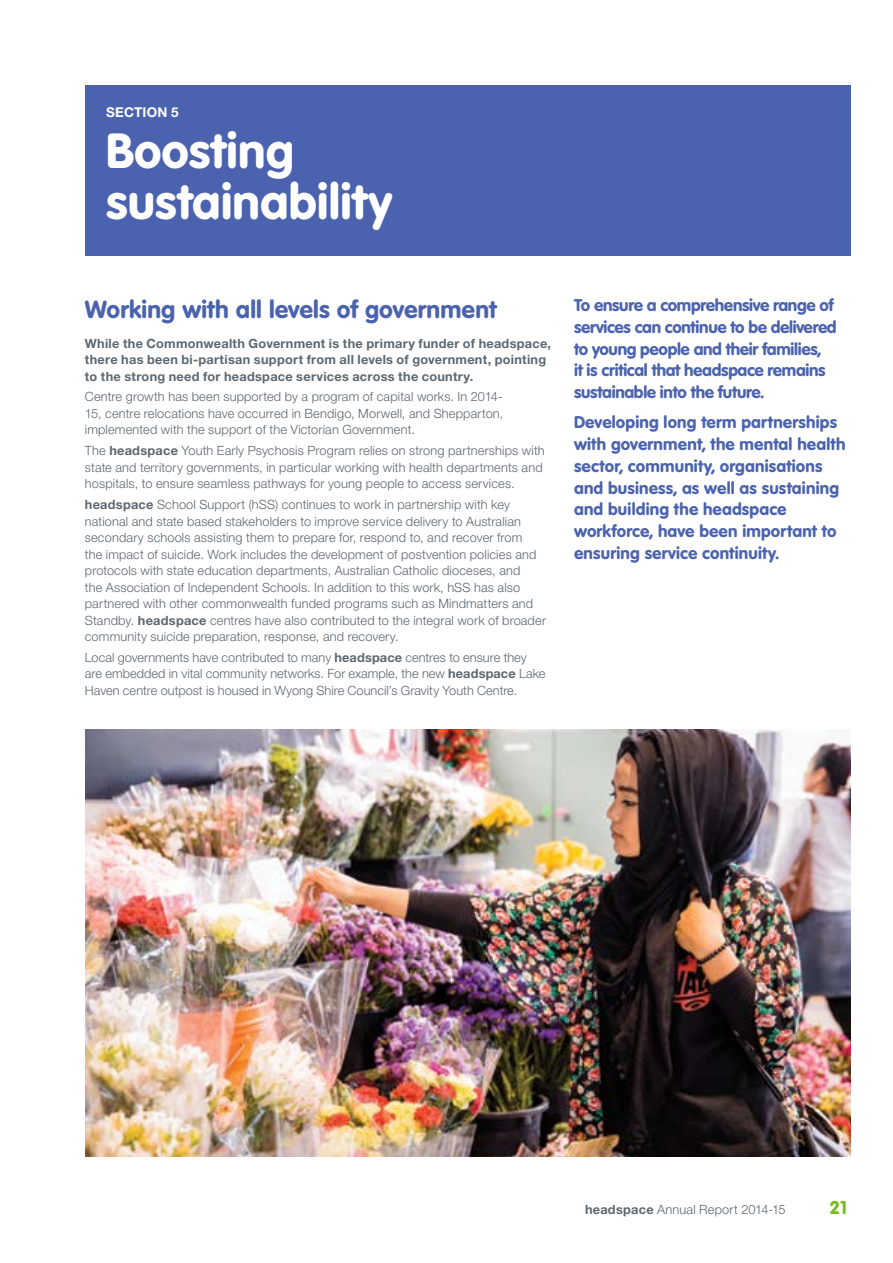
<style>
.page{position:relative;width:893px;height:1263px;background:#fff}
.page>*{position:absolute;margin:0;border:0;box-sizing:border-box;transform-origin:0 0}
.t1{font:700 48px/51px "Volkswagen";letter-spacing:.005em;color:#fff}
.t2{font:700 24px "Volkswagen";letter-spacing:.005em;color:#4b63ae}
.t3{font:700 18px "Volkswagen";color:#77bc1f}
.t4{font:700 16.5px/21.8px "Volkswagen";letter-spacing:.005em;color:#4b63ae}
.t5{font:700 16.5px/21.8px "Volkswagen";letter-spacing:-.02em;color:#4b63ae}
.t6{font:700 13.5px "Helvetica Neue";letter-spacing:.01em;color:#fff}
.t7{font:300 12.75px/16.5px "Helvetica Neue";letter-spacing:.01em;color:#5c676f}
.t8{font:700 12.75px/16.5px "Helvetica Neue";letter-spacing:.02em;color:#5c676f}
.s1{font-weight:700}
</style>
<div class="page">
<div style="left:85px;top:85px;width:765px;height:170px;background:#4b63ae"></div>
<img style="left:85px;top:729px;width:765px;height:428px">
<p class="t6" style="left:106px;top:104px;width:74px">SECTION 5</p>
<h1 class="t1" style="left:106px;top:124px;width:288px">Boosting sustainability</h1>
<h2 class="t2" style="left:85px;top:295px;width:413px">Working with all levels of government</h2>
<p class="t8" style="left:85px;top:335px;width:468px">While the Commonwealth Government is the primary funder of headspace, there has been bi-partisan support from all levels of government, pointing to the strong need for headspace services across the country.</p>
<p class="t7" style="left:85px;top:388px;width:420px;text-align:justify">Centre growth has been supported by a program of capital works. In 2014- 15, centre relocations have occurred in Bendigo, Morwell, and Shepparton, implemented with the support of the Victorian Government.</p>
<p class="t7" style="left:85px;top:442px;width:461px">The <span class="s1">headspace</span> Youth Early Psychosis Program relies on strong partnerships with state and territory governments, in particular working with health departments and hospitals, to ensure seamless pathways for young people to access services.</p>
<p class="t7" style="left:85px;top:496px;width:463px"><span class="s1">headspace</span> School Support (hSS) continues to work in partnership with key national and state based stakeholders to improve service delivery to Australian secondary schools assisting them to prepare for, respond to, and recover from<br>the impact of suicide. Work includes the development of postvention policies and protocols with state education departments, Australian Catholic dioceses, and<br>the Association of Independent Schools. In addition to this work, hSS has also partnered with other commonwealth funded programs such as Mindmatters and Standby. <span class="s1">headspace</span> centres have also contributed to the integral work of broader community suicide preparation, response, and recovery.</p>
<p class="t7" style="left:85px;top:649px;width:462px">Local governments have contributed to many <span class="s1">headspace</span> centres to ensure they are embedded in vital community networks. For example, the new <span class="s1">headspace</span> Lake<br>Haven centre outpost is housed in Wyong Shire Council’s Gravity Youth Centre.</p>
<p class="t5" style="left:574px;top:294px;width:264px">To ensure a comprehensive range of services can continue to be delivered to young people and their families,<br>it is critical that headspace remains sustainable into the future.</p>
<p class="t4" style="left:574px;top:411px;width:273px">Developing long term partnerships with government, the mental health sector, community, organisations and business, as well as sustaining and building the headspace workforce, have been important to ensuring service continuity.</p>
<p class="t7" style="left:585px;top:1200px;width:202px"><span class="s1">headspace</span> Annual Report 2014-15</p>
<h3 class="t3" style="left:829px;top:1196px;width:22px">21</h3>
</div>
